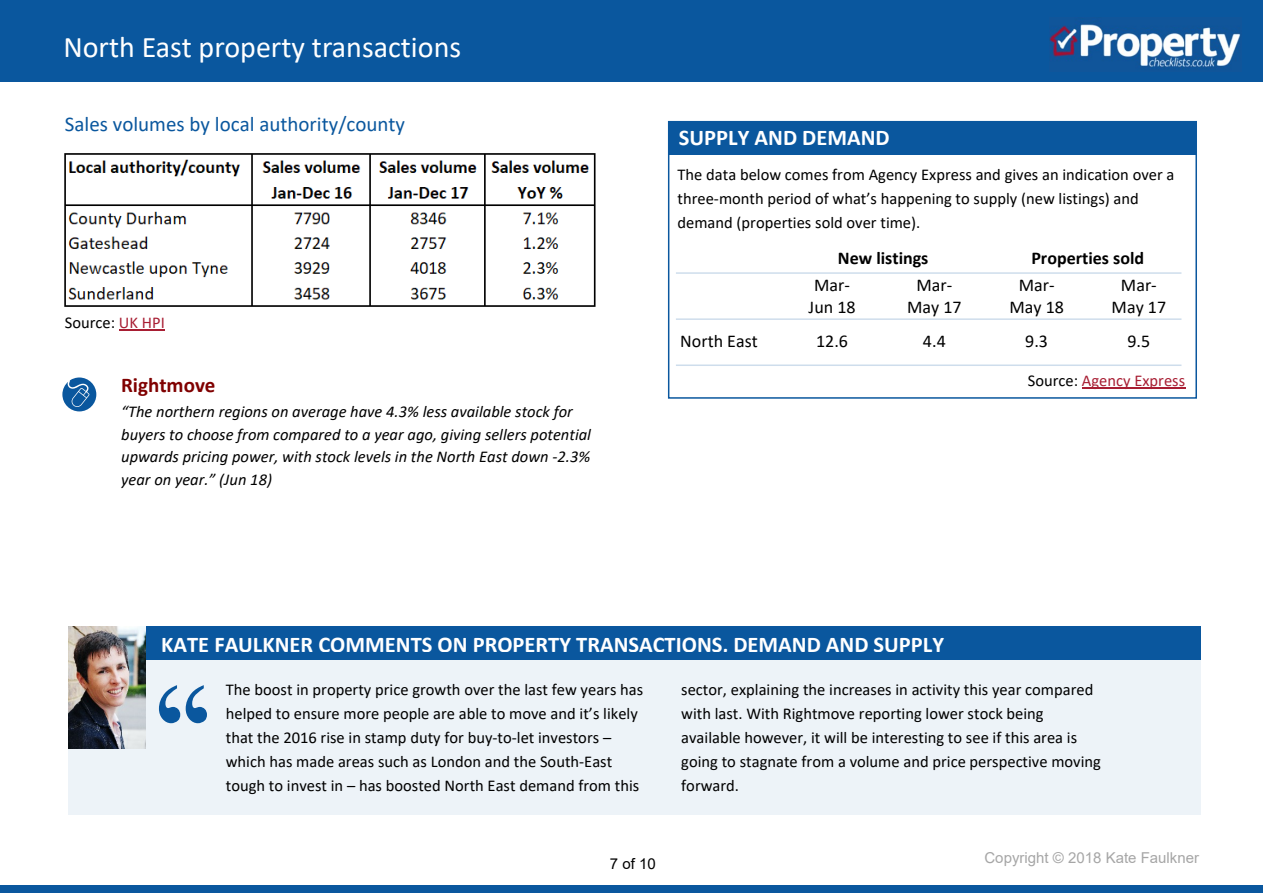
<style>
.page{position:relative;width:1263px;height:893px;background:#fff}
.page>*{position:absolute;margin:0;border:0;box-sizing:border-box;transform-origin:0 0}
.t1{font:150.45px "Times New Roman";color:#0a579e;scale:.95 1}
.t2{font:30px "Calibri";color:#fff}
.t3{font:700 22.5px "Calibri";color:#fff}
.t4{font:21px "Calibri";color:#0a579e}
.t5{font:700 21px "Calibri";color:#800000}
.t6{font:18px/22px "Calibri";color:#000;text-align:center}
.t7{font:700 18px "Calibri";color:#000}
.t8{font:16.5px/24px "Calibri";color:#000}
.t9{font:italic 16.5px/22.5px "Calibri";color:#000}
.t10{font:16.5px "Calibri";color:#a81e33}
.t11{font:15px "Arial";color:#a6a6a6}
.t12{font:15px "Arial";color:#000}
.s1{color:#a81e33}
.s2{color:#000}
</style>
<div class="page">
<div style="left:0;top:0;width:1263px;height:81px;background:#0a579e"></div>
<img style="left:1049px;top:21px;width:192px;height:49px">
<div style="left:0;top:885px;width:1263px;height:8px;background:#0a579e"></div>
<div style="left:668px;top:121px;width:529px;height:278px;background:#fff;border:2px solid #0a579e"></div>
<hr style="left:119px;top:329px;width:46px;height:1px;background:#a81e33">
<hr style="left:1082px;top:388px;width:103px;height:1px;background:#a81e33">
<div style="left:668px;top:122px;width:528px;height:33px;background:#0a579e"></div>
<img style="left:64px;top:153px;width:532px;height:154px">
<hr style="left:676px;top:272px;width:505px;height:2px;background:#ceddec">
<hr style="left:676px;top:318px;width:505px;height:2px;background:#ceddec">
<hr style="left:676px;top:364px;width:505px;height:2px;background:#ceddec">
<svg style="left:62px;top:377px;width:34px;height:34px"></svg>
<div style="left:68px;top:626px;width:1133px;height:189px;background:#edf3f8"></div>
<div style="left:68px;top:626px;width:1133px;height:33px;background:#0a579e"></div>
<img style="left:69px;top:626px;width:77px;height:123px">
<h2 class="t2" style="left:63px;top:34px;width:399px">North East property transactions</h2>
<p class="t4" style="left:65px;top:116px;width:342px">Sales volumes by local authority/county</p>
<p class="t8" style="left:65px;top:312px;width:101px">Source: <span class="s1">UK HPI</span></p>
<p class="t5" style="left:121px;top:376px;width:96px">Rightmove</p>
<p class="t9" style="left:121px;top:402px;width:471px">“The northern regions on average have 4.3% less available stock for buyers to choose from compared to a year ago, giving sellers potential upwards pricing power, with stock levels in the North East down -2.3% year on year.” (Jun 18)</p>
<h3 class="t3" style="left:679px;top:128px;width:212px">SUPPLY AND DEMAND</h3>
<p class="t8" style="left:677px;top:163px;width:498px">The data below comes from Agency Express and gives an indication over a three-month period of what’s happening to supply (new listings) and demand (properties sold over time).</p>
<p class="t7" style="left:838px;top:250px;width:92px">New listings</p>
<p class="t7" style="left:1031px;top:250px;width:114px">Properties sold</p>
<p class="t6" style="left:809px;top:275px;width:48px">Mar-<br>Jun 18</p>
<p class="t6" style="left:907px;top:275px;width:56px">Mar-<br>May 17</p>
<p class="t6" style="left:1009px;top:275px;width:56px">Mar-<br>May 18</p>
<p class="t6" style="left:1111px;top:275px;width:56px">Mar-<br>May 17</p>
<p class="t6" style="left:680px;top:331px;width:79px">North East</p>
<p class="t6" style="left:816px;top:331px;width:33px">12.6</p>
<p class="t6" style="left:923px;top:331px;width:24px">4.4</p>
<p class="t6" style="left:1025px;top:331px;width:24px">9.3</p>
<p class="t6" style="left:1127px;top:331px;width:24px">9.5</p>
<p class="t10" style="left:1028px;top:374px;width:159px"><span class="s2">Source:</span> Agency Express</p>
<h3 class="t3" style="left:161px;top:635px;width:784px">KATE FAULKNER COMMENTS ON PROPERTY TRANSACTIONS, DEMAND AND SUPPLY</h3>
<h1 class="t1" style="left:146px;top:683px;width:80px">‘‘</h1>
<p class="t8" style="left:681px;top:679px;width:421px">sector, explaining the increases in activity this year compared with last. With Rightmove reporting lower stock being available however, it will be interesting to see if this area is going to stagnate from a volume and price perspective moving forward.</p>
<p class="t8" style="left:226px;top:679px;width:419px">The boost in property price growth over the last few years has helped to ensure more people are able to move and it’s likely that the 2016 rise in stamp duty for buy-to-let investors – which has made areas such as London and the South-East tough to invest in – has boosted North East demand from this</p>
<p class="t12" style="left:610px;top:858px;width:47px">7 of 10</p>
<p class="t11" style="left:984px;top:852px;width:216px">Copyright © 2018 Kate Faulkner</p>
</div>
